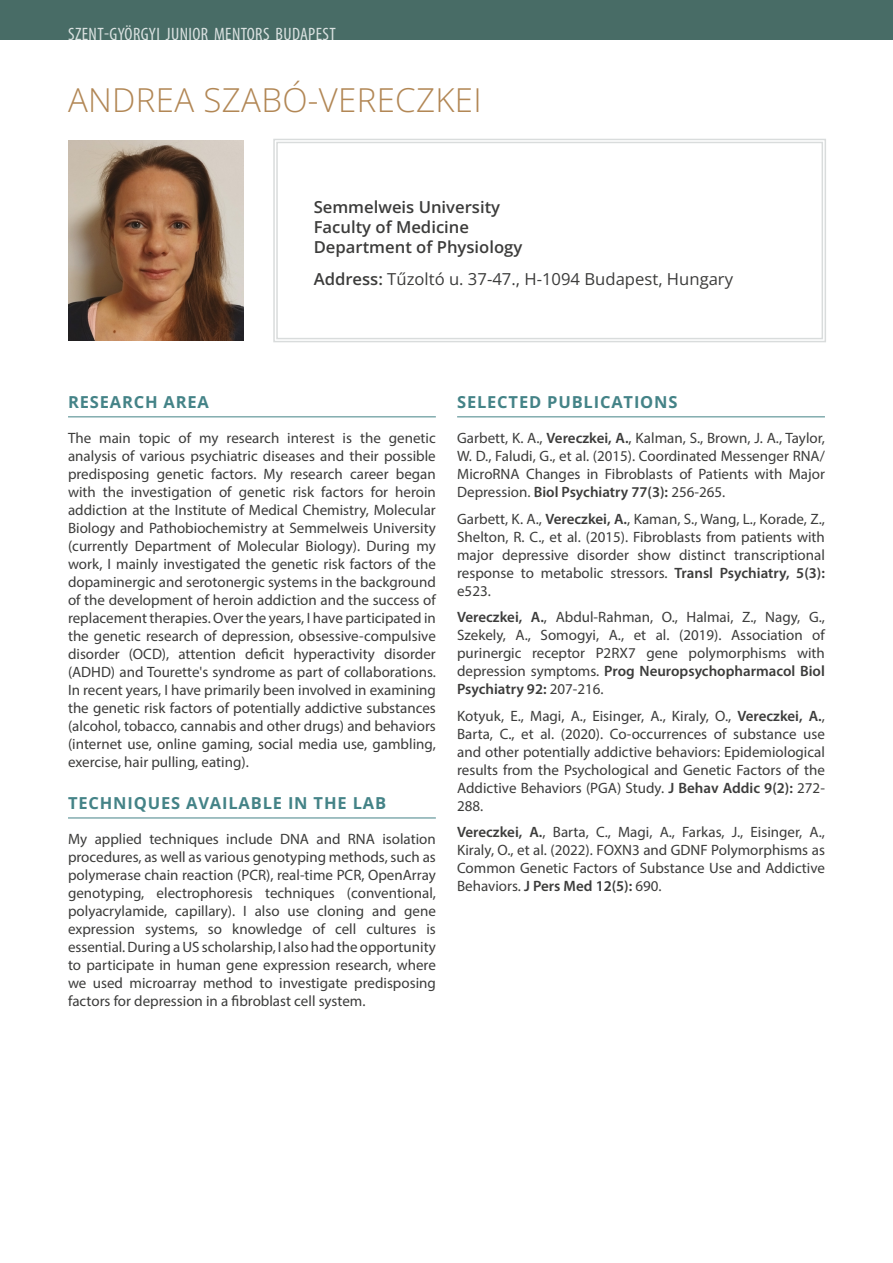
<style>
.page{position:relative;width:893px;height:1263px;background:#fff}
.page>*{position:absolute;margin:0;border:0;box-sizing:border-box;transform-origin:0 0}
.t1{font:33px "Open Sans";letter-spacing:.01em;color:#b28755}
.t2{font:condensed 18px "Myriad Pro";letter-spacing:.02em;color:#fff}
.t3{font:700 16.5px "Open Sans";letter-spacing:.05em;color:#448387}
.t4{font:600 16.5px/19.8px "Open Sans";color:#3c3c3b}
.t5{font:16.5px "Open Sans";color:#3c3c3b}
.t6{font:15px/18px "Myriad Pro";color:#3c3c3b;text-align:justify}
.s1{font-weight:600}
</style>
<div class="page">
<div style="left:0;top:0;width:893px;height:40px;background:#486c66"></div>
<svg style="left:273px;top:138px;width:553px;height:205px"></svg>
<div style="left:276px;top:142px;width:547px;height:197px;border:1px solid #d9dcdc"></div>
<hr style="left:68px;top:416px;width:368px;height:1px;background:#448387">
<hr style="left:68px;top:817px;width:368px;height:1px;background:#448387">
<hr style="left:457px;top:416px;width:368px;height:1px;background:#448387">
<img style="left:68px;top:141px;width:176px;height:199px">
<p class="t2" style="left:68px;top:23px;width:269px">SZENT-GYÖRGYI JUNIOR MENTORS BUDAPEST</p>
<h1 class="t1" style="left:68px;top:77px;width:415px">ANDREA SZABÓ-VERECZKEI</h1>
<p class="t4" style="left:314px;top:197px;width:210px">Semmelweis University<br>Faculty of Medicine<br>Department of Physiology</p>
<p class="t5" style="left:314px;top:268px;width:421px"><span class="s1">Address:</span> Tűzoltó u. 37-47., H-1094 Budapest, Hungary</p>
<p class="t3" style="left:68px;top:391px;width:142px">RESEARCH AREA</p>
<p class="t6" style="left:68px;top:429px;width:369px">The main topic of my research interest is the genetic analysis of various psychiatric diseases and their possible predisposing genetic factors. My research career began with the investigation of genetic risk factors for heroin addiction at the Institute of Medical Chemistry, Molecular Biology and Pathobiochemistry at Semmelweis University (currently Department of Molecular Biology). During my work, I mainly investigated the genetic risk factors of the dopaminergic and serotonergic systems in the background of the development of heroin addiction and the success of replacement therapies. Over the years, I have participated in the genetic research of depression, obsessive-compulsive disorder (OCD), attention deficit hyperactivity disorder (ADHD) and Tourette's syndrome as part of collaborations.<br>In recent years, I have primarily been involved in examining the genetic risk factors of potentially addictive substances (alcohol, tobacco, cannabis and other drugs) and behaviors (internet use, online gaming, social media use, gambling, exercise, hair pulling, eating).</p>
<p class="t3" style="left:68px;top:792px;width:320px">TECHNIQUES AVAILABLE IN THE LAB</p>
<p class="t6" style="left:68px;top:830px;width:369px">My applied techniques include DNA and RNA isolation procedures, as well as various genotyping methods, such as polymerase chain reaction (PCR), real-time PCR, OpenArray genotyping, electrophoresis techniques (conventional, polyacrylamide, capillary). I also use cloning and gene expression systems, so knowledge of cell cultures is essential. During a US scholarship, I also had the opportunity to participate in human gene expression research, where we used microarray method to investigate predisposing factors for depression in a fibroblast cell system.</p>
<p class="t3" style="left:457px;top:391px;width:222px">SELECTED PUBLICATIONS</p>
<p class="t6" style="left:457px;top:429px;width:369px">Garbett, K. A., <span class="s1">Vereczkei, A.</span>, Kalman, S., Brown, J. A., Taylor, W. D., Faludi, G., et al. (2015). Coordinated Messenger RNA/ MicroRNA Changes in Fibroblasts of Patients with Major Depression. <span class="s1">Biol Psychiatry 77(3):</span> 256-265.</p>
<p class="t6" style="left:457px;top:509px;width:369px">Garbett, K. A., <span class="s1">Vereczkei, A.</span>, Kaman, S., Wang, L., Korade, Z., Shelton, R. C., et al. (2015). Fibroblasts from patients with major depressive disorder show distinct transcriptional response to metabolic stressors. <span class="s1">Transl Psychiatry, 5(3): </span>e523.</p>
<p class="t6" style="left:457px;top:608px;width:369px"><span class="s1">Vereczkei, A.</span>, Abdul-Rahman, O., Halmai, Z., Nagy, G., Szekely, A., Somogyi, A., et al. (2019). Association of purinergic receptor P2RX7 gene polymorphisms with depression symptoms. <span class="s1">Prog Neuropsychopharmacol Biol Psychiatry 92:</span> 207-216.</p>
<p class="t6" style="left:457px;top:706px;width:369px">Kotyuk, E., Magi, A., Eisinger, A., Kiraly, O., <span class="s1">Vereczkei, A.</span>, Barta, C., et al. (2020). Co-occurrences of substance use and other potentially addictive behaviors: Epidemiological results from the Psychological and Genetic Factors of the Addictive Behaviors (PGA) Study. <span class="s1">J Behav Addic 9(2):</span> 272- 288.</p>
<p class="t6" style="left:457px;top:823px;width:369px"><span class="s1">Vereczkei, A.</span>, Barta, C., Magi, A., Farkas, J., Eisinger, A., Kiraly, O., et al. (2022). FOXN3 and GDNF Polymorphisms as Common Genetic Factors of Substance Use and Addictive Behaviors. <span class="s1">J Pers Med 12(5):</span> 690.</p>
</div>
